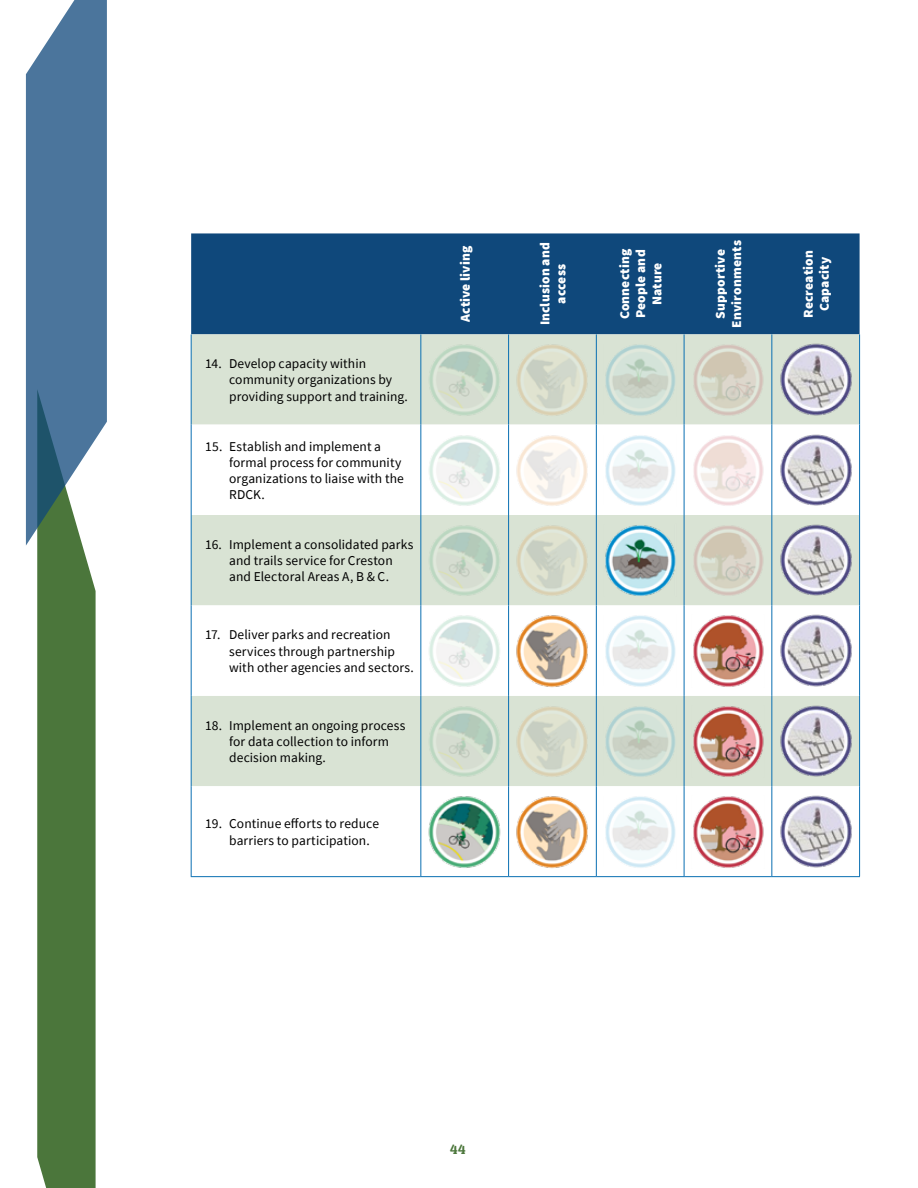
<style>
.page{position:relative;width:918px;height:1188px;background:#fff}
.page>*{position:absolute;margin:0;border:0;box-sizing:border-box;transform-origin:0 0}
.t1{font:13.5px/16.2px "Source Sans Pro";letter-spacing:.005em;color:#000}
.t2{font:900 13.5px/16.2px "Source Sans Pro";letter-spacing:.01em;color:#fff;text-align:center}
.t3{font:13.5px "Patua One";color:#4b763b}
</style>
<div class="page">
<div style="left:37px;top:546px;width:59px;height:642px;background:#4b763b"></div>
<svg style="left:26px;top:0;width:81px;height:546px;background:#5e84a2"></svg>
<div style="left:191px;top:233px;width:669px;height:101px;background:#0f487b"></div>
<div style="left:192px;top:334px;width:667px;height:91px;background:#d9e3d4"></div>
<svg style="left:192px;top:425px;width:667px;height:451px"></svg>
<hr style="left:191px;top:334px;width:1px;height:91px;background:#0a6fb2">
<hr style="left:420px;top:334px;width:1px;height:91px;background:#0a6fb2">
<hr style="left:508px;top:334px;width:1px;height:91px;background:#0a6fb2">
<hr style="left:596px;top:334px;width:1px;height:91px;background:#0a6fb2">
<hr style="left:684px;top:334px;width:1px;height:91px;background:#0a6fb2">
<hr style="left:771px;top:334px;width:1px;height:91px;background:#0a6fb2">
<hr style="left:859px;top:334px;width:1px;height:91px;background:#0a6fb2">
<hr style="left:191px;top:425px;width:1px;height:90px;background:#0a6fb2">
<hr style="left:420px;top:425px;width:1px;height:90px;background:#0a6fb2">
<hr style="left:508px;top:425px;width:1px;height:90px;background:#0a6fb2">
<hr style="left:596px;top:425px;width:1px;height:90px;background:#0a6fb2">
<hr style="left:684px;top:425px;width:1px;height:90px;background:#0a6fb2">
<hr style="left:771px;top:425px;width:1px;height:90px;background:#0a6fb2">
<hr style="left:859px;top:425px;width:1px;height:90px;background:#0a6fb2">
<hr style="left:191px;top:515px;width:1px;height:90px;background:#0a6fb2">
<hr style="left:420px;top:515px;width:1px;height:90px;background:#0a6fb2">
<hr style="left:508px;top:515px;width:1px;height:90px;background:#0a6fb2">
<hr style="left:596px;top:515px;width:1px;height:90px;background:#0a6fb2">
<hr style="left:684px;top:515px;width:1px;height:90px;background:#0a6fb2">
<hr style="left:771px;top:515px;width:1px;height:90px;background:#0a6fb2">
<hr style="left:859px;top:515px;width:1px;height:90px;background:#0a6fb2">
<hr style="left:191px;top:605px;width:1px;height:91px;background:#0a6fb2">
<hr style="left:420px;top:605px;width:1px;height:91px;background:#0a6fb2">
<hr style="left:508px;top:605px;width:1px;height:91px;background:#0a6fb2">
<hr style="left:596px;top:605px;width:1px;height:91px;background:#0a6fb2">
<hr style="left:684px;top:605px;width:1px;height:91px;background:#0a6fb2">
<hr style="left:771px;top:605px;width:1px;height:91px;background:#0a6fb2">
<hr style="left:859px;top:605px;width:1px;height:91px;background:#0a6fb2">
<hr style="left:191px;top:696px;width:1px;height:90px;background:#0a6fb2">
<hr style="left:420px;top:696px;width:1px;height:90px;background:#0a6fb2">
<hr style="left:508px;top:696px;width:1px;height:90px;background:#0a6fb2">
<hr style="left:596px;top:696px;width:1px;height:90px;background:#0a6fb2">
<hr style="left:684px;top:696px;width:1px;height:90px;background:#0a6fb2">
<hr style="left:771px;top:696px;width:1px;height:90px;background:#0a6fb2">
<hr style="left:859px;top:696px;width:1px;height:90px;background:#0a6fb2">
<hr style="left:191px;top:786px;width:1px;height:90px;background:#0a6fb2">
<hr style="left:420px;top:786px;width:1px;height:90px;background:#0a6fb2">
<hr style="left:508px;top:786px;width:1px;height:90px;background:#0a6fb2">
<hr style="left:596px;top:786px;width:1px;height:90px;background:#0a6fb2">
<hr style="left:684px;top:786px;width:1px;height:90px;background:#0a6fb2">
<hr style="left:771px;top:786px;width:1px;height:90px;background:#0a6fb2">
<hr style="left:859px;top:786px;width:1px;height:90px;background:#0a6fb2">
<hr style="left:191px;top:876px;width:230px;height:1px;background:#0a6fb2">
<hr style="left:421px;top:876px;width:88px;height:1px;background:#0a6fb2">
<hr style="left:509px;top:876px;width:87px;height:1px;background:#0a6fb2">
<hr style="left:596px;top:876px;width:88px;height:1px;background:#0a6fb2">
<hr style="left:684px;top:876px;width:88px;height:1px;background:#0a6fb2">
<hr style="left:772px;top:876px;width:88px;height:1px;background:#0a6fb2">
<img style="left:426px;top:341px;width:77px;height:77px">
<img style="left:514px;top:341px;width:77px;height:77px">
<img style="left:601px;top:341px;width:78px;height:77px">
<img style="left:689px;top:341px;width:78px;height:77px">
<img style="left:777px;top:341px;width:77px;height:77px">
<img style="left:426px;top:431px;width:77px;height:78px">
<img style="left:514px;top:431px;width:77px;height:78px">
<img style="left:601px;top:431px;width:78px;height:78px">
<img style="left:689px;top:431px;width:78px;height:78px">
<img style="left:777px;top:431px;width:77px;height:78px">
<img style="left:426px;top:522px;width:77px;height:77px">
<img style="left:514px;top:522px;width:77px;height:77px">
<img style="left:601px;top:522px;width:78px;height:77px">
<img style="left:689px;top:522px;width:78px;height:77px">
<img style="left:777px;top:522px;width:77px;height:77px">
<img style="left:426px;top:612px;width:77px;height:77px">
<img style="left:514px;top:612px;width:77px;height:77px">
<img style="left:601px;top:612px;width:78px;height:77px">
<img style="left:689px;top:612px;width:78px;height:77px">
<img style="left:777px;top:612px;width:77px;height:77px">
<img style="left:426px;top:702px;width:77px;height:78px">
<img style="left:514px;top:702px;width:77px;height:78px">
<img style="left:601px;top:702px;width:78px;height:78px">
<img style="left:689px;top:702px;width:78px;height:78px">
<img style="left:777px;top:702px;width:77px;height:78px">
<img style="left:426px;top:793px;width:77px;height:77px">
<img style="left:514px;top:793px;width:77px;height:77px">
<img style="left:601px;top:793px;width:78px;height:77px">
<img style="left:689px;top:793px;width:78px;height:77px">
<img style="left:777px;top:793px;width:77px;height:77px">
<p class="t1" style="left:229px;top:356px;width:180px;text-indent:-24px">14. Develop capacity within community organizations by providing support and training.</p>
<p class="t1" style="left:229px;top:438px;width:176px;text-indent:-24px">15. Establish and implement a formal process for community organizations to liaise with the<br>RDCK.</p>
<p class="t1" style="left:205px;top:536px;width:210px;text-align:center">16. Implement a consolidated parks and trails service for Creston<br>and Electoral Areas A, B &amp; C.</p>
<p class="t1" style="left:229px;top:627px;width:186px;text-indent:-24px">17. Deliver parks and recreation services through partnership with other agencies and sectors.</p>
<p class="t1" style="left:229px;top:717px;width:178px;text-indent:-24px">18. Implement an ongoing process for data collection to inform decision making.</p>
<p class="t1" style="left:229px;top:816px;width:151px;text-indent:-24px">19. Continue efforts to reduce barriers to participation.</p>
<p class="t2" style="left:457px;top:322px;width:78px;rotate:-90deg">Active living</p>
<p class="t2" style="left:537px;top:325px;width:84px;rotate:-90deg">Inclusion and access</p>
<p class="t2" style="left:616px;top:319px;width:72px;rotate:-90deg">Connecting<br>People and<br>Nature</p>
<p class="t2" style="left:712px;top:328px;width:89px;rotate:-90deg">Supportive<br>Environments</p>
<p class="t2" style="left:800px;top:318px;width:69px;rotate:-90deg">Recreation<br>Capacity</p>
<p class="t3" style="left:450px;top:1141px;width:17px">44</p>
</div>
